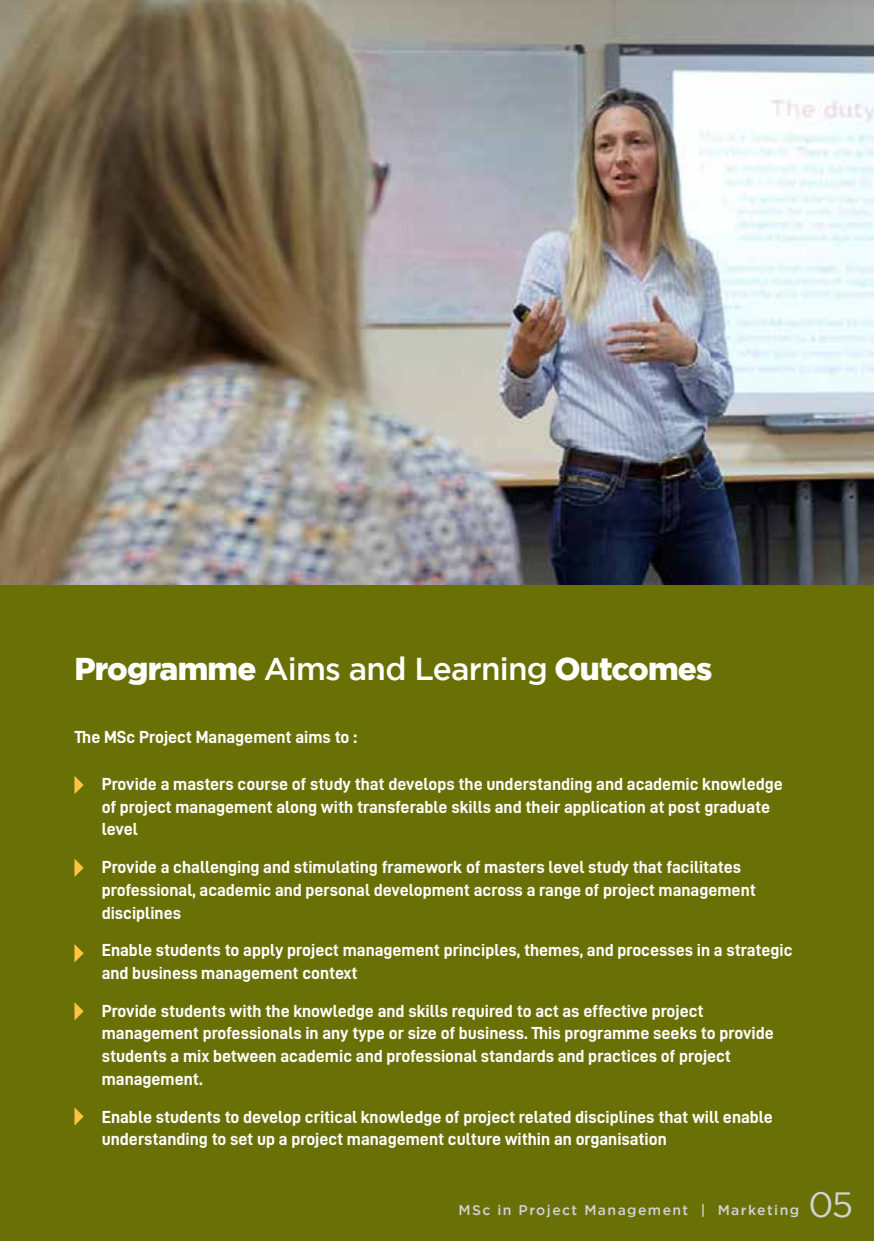
<style>
.page{position:relative;width:874px;height:1241px;background:#fff}
.page>*{position:absolute;margin:0;border:0;box-sizing:border-box;transform-origin:0 0}
.t1{font:35px "Gotham";color:#d1d3d4}
.t2{font:900 31.5px "Gotham";letter-spacing:-.025em;color:#fff}
.t3{font:17.5px/22.8px "D DIN Bold";color:#fff}
.t4{font:500 14px "Gotham";letter-spacing:.1em;color:#d1d3d4}
.s1{font-weight:500}
</style>
<div class="page">
<img style="left:0;top:0;width:873px;height:585px">
<div style="left:0;top:585px;width:873px;height:655px;background:#697106"></div>
<svg style="left:74px;top:776px;width:10px;height:18px"></svg>
<svg style="left:74px;top:859px;width:10px;height:17px"></svg>
<svg style="left:74px;top:944px;width:10px;height:18px"></svg>
<svg style="left:74px;top:1002px;width:10px;height:18px"></svg>
<svg style="left:74px;top:1107px;width:10px;height:18px"></svg>
<h2 class="t2" style="left:74px;top:647px;width:639px">Programme <span class="s1">Aims and Learning</span> Outcomes</h2>
<p class="t3" style="left:74px;top:725px;width:284px">The MSc Project Management aims to :</p>
<p class="t3" style="left:102px;top:772px;width:682px">Provide a masters course of study that develops the understanding and academic knowledge of project management along with transferable skills and their application at post graduate level</p>
<p class="t3" style="left:102px;top:855px;width:655px">Provide a challenging and stimulating framework of masters level study that facilitates professional, academic and personal development across a range of project management disciplines</p>
<p class="t3" style="left:102px;top:938px;width:692px">Enable students to apply project management principles, themes, and processes in a strategic and business management context</p>
<p class="t3" style="left:102px;top:998px;width:673px">Provide students with the knowledge and skills required to act as effective project management professionals in any type or size of business. This programme seeks to provide students a mix between academic and professional standards and practices of project management.</p>
<p class="t3" style="left:102px;top:1104px;width:672px">Enable students to develop critical knowledge of project related disciplines that will enable understanding to set up a project management culture within an organisation</p>
<p class="t4" style="left:458px;top:1200px;width:342px">MSc in Project Management | Marketing</p>
<h1 class="t1" style="left:808px;top:1181px;width:46px">05</h1>
</div>
